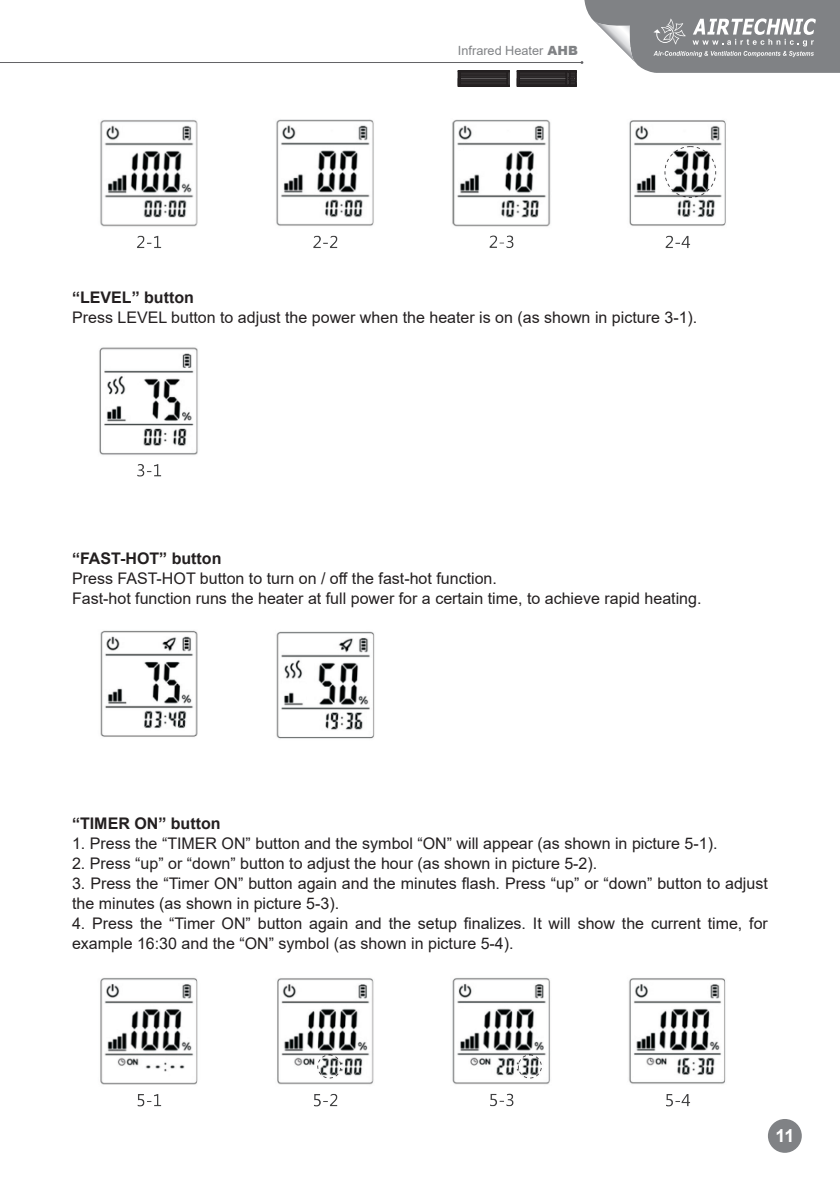
<style>
.page{position:relative;width:840px;height:1191px;background:#fff}
.page>*{position:absolute;margin:0;border:0;box-sizing:border-box;transform-origin:0 0}
.t1{font:700 18px "Arial";color:#fff}
.t2{font:16px/20px "Arial";color:#231f20}
.t3{font:700 16px "Arial";color:#231f20}
.t4{font:12.6px "Arial";color:#808285}
.s1{font-weight:900}
</style>
<div class="page">
<div style="left:767px;top:1119px;width:34px;height:33px;background:#808285;border-radius:50%"></div>
<hr style="left:0;top:62px;width:581px;height:1px;background:#636366">
<hr style="left:517px;top:86px;width:50px;height:1px;background:#231f20">
<hr style="left:517px;top:70px;width:50px;height:1px;background:#231f20">
<div style="left:518px;top:79px;width:48px;height:1px;border:1px solid #231f20"></div>
<div style="left:518px;top:80px;width:48px;height:1px;border:1px solid #231f20"></div>
<div style="left:518px;top:77px;width:48px;height:1px;border:1px solid #231f20"></div>
<div style="left:518px;top:81px;width:48px;height:1px;border:1px solid #231f20"></div>
<div style="left:518px;top:76px;width:48px;height:1px;border:1px solid #231f20"></div>
<div style="left:518px;top:75px;width:48px;height:1px;border:1px solid #231f20"></div>
<div style="left:518px;top:82px;width:48px;height:1px;border:1px solid #231f20"></div>
<div style="left:518px;top:83px;width:48px;height:1px;border:1px solid #231f20"></div>
<div style="left:518px;top:74px;width:48px;height:1px;border:1px solid #231f20"></div>
<div style="left:518px;top:84px;width:48px;height:1px;border:1px solid #231f20"></div>
<div style="left:518px;top:73px;width:48px;height:1px;border:1px solid #231f20"></div>
<div style="left:518px;top:72px;width:48px;height:1px;border:1px solid #231f20"></div>
<hr style="left:519px;top:85px;width:47px;height:1px;background:#231f20">
<hr style="left:518px;top:71px;width:48px;height:1px;background:#231f20">
<svg style="left:516px;top:70px;width:3px;height:17px"></svg>
<hr style="left:458px;top:86px;width:50px;height:1px;background:#231f20">
<hr style="left:458px;top:70px;width:50px;height:1px;background:#231f20">
<div style="left:460px;top:78px;width:47px;height:1px;border:1px solid #231f20"></div>
<div style="left:460px;top:79px;width:47px;height:1px;border:1px solid #231f20"></div>
<div style="left:460px;top:80px;width:47px;height:1px;border:1px solid #231f20"></div>
<div style="left:460px;top:77px;width:47px;height:1px;border:1px solid #231f20"></div>
<div style="left:460px;top:81px;width:47px;height:1px;border:1px solid #231f20"></div>
<div style="left:460px;top:76px;width:47px;height:1px;border:1px solid #231f20"></div>
<div style="left:460px;top:75px;width:47px;height:1px;border:1px solid #231f20"></div>
<div style="left:460px;top:82px;width:47px;height:1px;border:1px solid #231f20"></div>
<div style="left:460px;top:83px;width:47px;height:1px;border:1px solid #231f20"></div>
<div style="left:460px;top:74px;width:47px;height:1px;border:1px solid #231f20"></div>
<div style="left:460px;top:84px;width:47px;height:1px;border:1px solid #231f20"></div>
<div style="left:460px;top:73px;width:47px;height:1px;border:1px solid #231f20"></div>
<div style="left:460px;top:72px;width:47px;height:1px;border:1px solid #231f20"></div>
<hr style="left:460px;top:85px;width:47px;height:1px;background:#231f20">
<hr style="left:460px;top:71px;width:47px;height:1px;background:#231f20">
<svg style="left:457px;top:70px;width:4px;height:17px"></svg>
<svg style="left:506px;top:70px;width:3px;height:17px"></svg>
<svg style="left:565px;top:0;width:274px;height:87px"></svg>
<img style="left:99px;top:119px;width:627px;height:988px">
<p class="t4" style="left:457px;top:41px;width:121px">Infrared Heater <span class="s1">AHB</span></p>
<p class="t3" style="left:72px;top:286px;width:123px">“LEVEL” button</p>
<p class="t2" style="left:72px;top:307px;width:626px">Press LEVEL button to adjust the power when the heater is on (as shown in picture 3-1).</p>
<p class="t3" style="left:72px;top:546px;width:151px">“FAST-HOT” button</p>
<p class="t2" style="left:72px;top:568px;width:426px">Press FAST-HOT button to turn on / off the fast-hot function.</p>
<p class="t2" style="left:72px;top:588px;width:630px">Fast-hot function runs the heater at full power for a certain time, to achieve rapid heating.</p>
<p class="t3" style="left:72px;top:812px;width:150px">“TIMER ON” button</p>
<p class="t2" style="left:72px;top:833px;width:646px">1. Press the “TIMER ON” button and the symbol “ON” will appear (as shown in picture 5-1).</p>
<p class="t2" style="left:72px;top:853px;width:526px">2. Press “up” or “down” button to adjust the hour (as shown in picture 5-2).</p>
<p class="t2" style="left:72px;top:873px;width:697px">3. Press the “Timer ON” button again and the minutes flash. Press “up” or “down” button to adjust the minutes (as shown in picture 5-3).</p>
<p class="t2" style="left:72px;top:913px;width:697px">4. Press the “Timer ON” button again and the setup finalizes. It will show the current time, for example 16:30 and the “ON” symbol (as shown in picture 5-4).</p>
<p class="t1" style="left:774px;top:1123px;width:21px">11</p>
</div>
